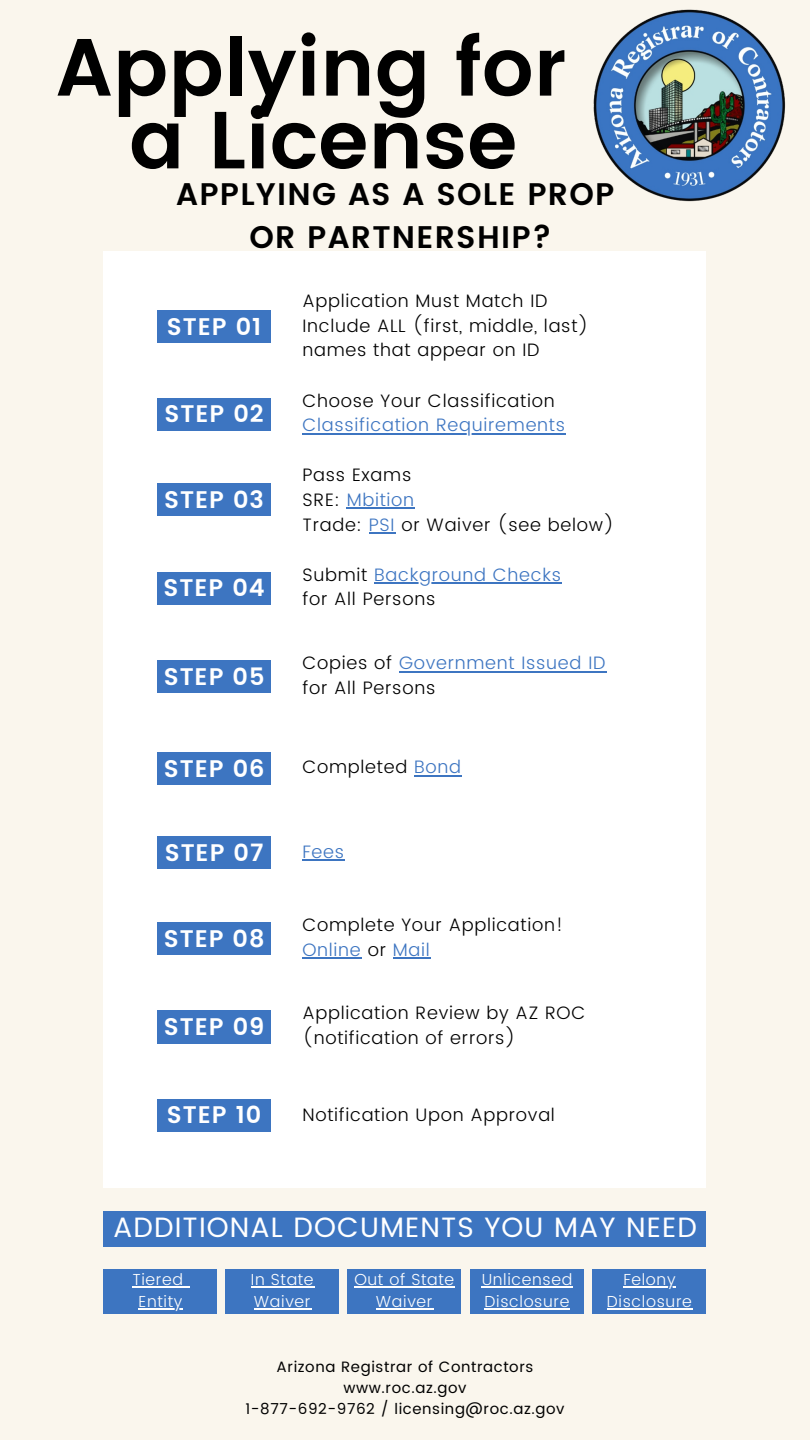
<style>
.page{position:relative;width:810px;height:1440px;background:#faf6ed}
.page>*{position:absolute;margin:0;border:0;box-sizing:border-box;transform-origin:0 0}
.t1{font:600 80.9px "Poppins";color:#000}
.t2{font:600 31.2px "Poppins";letter-spacing:.04em;color:#000}
.t3{font:28px "Poppins";letter-spacing:.04em;color:#fff}
.t4{font:600 24px "Poppins";letter-spacing:.04em;color:#fff}
.t5{font:300 18px/24.8px "Poppins";letter-spacing:.04em;color:#000}
.t6{font:300 18px "Poppins";letter-spacing:.04em;color:#3d75c1}
.t7{font:300 16px/21.8px "Poppins";letter-spacing:.04em;color:#fff}
.t8{font:15px "Poppins";letter-spacing:.04em;color:#000}
.s1{color:#000}
.s2{color:#3d75c1}
</style>
<div class="page">
<div style="left:103px;top:252px;width:603px;height:936px;background:#fff"></div>
<div style="left:157px;top:310px;width:114px;height:33px;background:#3d75c1"></div>
<hr style="left:302px;top:433px;width:264px;height:1px;background:#3d75c1">
<div style="left:157px;top:398px;width:114px;height:33px;background:#3d75c1"></div>
<hr style="left:347px;top:507px;width:68px;height:2px;background:#3d75c1">
<hr style="left:369px;top:532px;width:26px;height:2px;background:#3d75c1">
<div style="left:157px;top:483px;width:114px;height:33px;background:#3d75c1"></div>
<hr style="left:374px;top:582px;width:188px;height:2px;background:#3d75c1">
<div style="left:157px;top:572px;width:114px;height:33px;background:#3d75c1"></div>
<hr style="left:399px;top:671px;width:207px;height:1px;background:#3d75c1">
<div style="left:157px;top:660px;width:114px;height:33px;background:#3d75c1"></div>
<hr style="left:414px;top:775px;width:48px;height:1px;background:#3d75c1">
<div style="left:157px;top:752px;width:114px;height:33px;background:#3d75c1"></div>
<hr style="left:302px;top:859px;width:43px;height:2px;background:#3d75c1">
<div style="left:157px;top:836px;width:114px;height:33px;background:#3d75c1"></div>
<hr style="left:302px;top:957px;width:60px;height:2px;background:#3d75c1">
<hr style="left:393px;top:957px;width:38px;height:2px;background:#3d75c1">
<div style="left:157px;top:922px;width:114px;height:33px;background:#3d75c1"></div>
<div style="left:157px;top:1010px;width:114px;height:33px;background:#3d75c1"></div>
<div style="left:157px;top:1099px;width:114px;height:33px;background:#3d75c1"></div>
<div style="left:103px;top:1212px;width:603px;height:35px;background:#3d75c1"></div>
<div style="left:103px;top:1269px;width:114px;height:45px;background:#3d75c1"></div>
<div style="left:225px;top:1269px;width:114px;height:45px;background:#3d75c1"></div>
<hr style="left:251px;top:1287px;width:63px;height:1px;background:#fff">
<hr style="left:254px;top:1308px;width:57px;height:2px;background:#fff">
<div style="left:347px;top:1269px;width:114px;height:45px;background:#3d75c1"></div>
<hr style="left:354px;top:1287px;width:101px;height:1px;background:#fff">
<hr style="left:376px;top:1308px;width:57px;height:2px;background:#fff">
<hr style="left:132px;top:1287px;width:52px;height:1px;background:#fff">
<hr style="left:139px;top:1308px;width:35px;height:2px;background:#fff">
<div style="left:470px;top:1269px;width:114px;height:45px;background:#3d75c1"></div>
<hr style="left:482px;top:1287px;width:91px;height:1px;background:#fff">
<hr style="left:485px;top:1308px;width:85px;height:2px;background:#fff">
<img style="left:593px;top:9px;width:193px;height:193px">
<div style="left:592px;top:1269px;width:114px;height:45px;background:#3d75c1"></div>
<hr style="left:623px;top:1287px;width:53px;height:1px;background:#fff">
<hr style="left:607px;top:1308px;width:86px;height:2px;background:#fff">
<p class="t1" style="left:56px;top:20px;width:512px">Applying for</p>
<p class="t1" style="left:129px;top:93px;width:390px">a License</p>
<p class="t2" style="left:176px;top:176px;width:440px">APPLYING AS A SOLE PROP</p>
<p class="t2" style="left:249px;top:219px;width:304px">OR PARTNERSHIP?</p>
<p class="t4" style="left:167px;top:313px;width:96px">STEP 01</p>
<p class="t4" style="left:165px;top:400px;width:101px">STEP 02</p>
<p class="t4" style="left:164px;top:485px;width:101px">STEP 03</p>
<p class="t4" style="left:164px;top:574px;width:103px">STEP 04</p>
<p class="t4" style="left:164px;top:663px;width:102px">STEP 05</p>
<p class="t5" style="left:302px;top:288px;width:247px">Application Must Match ID</p>
<p class="t5" style="left:302px;top:313px;width:288px">Include ALL (first, middle, last) names that appear on ID</p>
<p class="t5" style="left:302px;top:388px;width:254px">Choose Your Classification</p>
<p class="t6" style="left:302px;top:415px;width:264px">Classification Requirements</p>
<p class="t5" style="left:302px;top:463px;width:110px">Pass Exams</p>
<p class="t6" style="left:302px;top:489px;width:113px"><span class="s1">SRE:</span> Mbition</p>
<p class="t5" style="left:302px;top:512px;width:313px">Trade: <span class="s2">PSI</span> or Waiver (see below)</p>
<p class="t6" style="left:302px;top:564px;width:260px"><span class="s1">Submit</span> Background Checks</p>
<p class="t5" style="left:302px;top:587px;width:134px">for All Persons</p>
<p class="t6" style="left:302px;top:653px;width:304px"><span class="s1">Copies of</span> Government Issued ID</p>
<p class="t5" style="left:302px;top:676px;width:134px">for All Persons</p>
<p class="t4" style="left:164px;top:754px;width:102px">STEP 06</p>
<p class="t5" style="left:302px;top:755px;width:160px">Completed <span class="s2">Bond</span></p>
<p class="t4" style="left:165px;top:839px;width:100px">STEP 07</p>
<p class="t6" style="left:302px;top:841px;width:43px">Fees</p>
<p class="t4" style="left:164px;top:924px;width:102px">STEP 08</p>
<p class="t4" style="left:164px;top:1013px;width:102px">STEP 09</p>
<p class="t5" style="left:302px;top:912px;width:262px">Complete Your Application!</p>
<p class="t6" style="left:302px;top:939px;width:129px">Online <span class="s1">or</span> Mail</p>
<p class="t5" style="left:302px;top:1001px;width:284px">Application Review by AZ ROC</p>
<p class="t5" style="left:302px;top:1025px;width:215px">(notification of errors)</p>
<p class="t4" style="left:167px;top:1101px;width:96px">STEP 10</p>
<p class="t5" style="left:302px;top:1102px;width:254px">Notification Upon Approval</p>
<p class="t3" style="left:113px;top:1211px;width:585px">ADDITIONAL DOCUMENTS YOU MAY NEED</p>
<p class="t7" style="left:251px;top:1269px;width:64px">In State<br>Waiver</p>
<p class="t7" style="left:354px;top:1269px;width:101px;text-align:center">Out of State<br>Waiver</p>
<p class="t7" style="left:132px;top:1269px;width:52px">Tiered</p>
<p class="t7" style="left:139px;top:1290px;width:45px">Entity</p>
<p class="t7" style="left:482px;top:1269px;width:92px">Unlicensed<br>Disclosure</p>
<p class="t7" style="left:607px;top:1269px;width:87px;text-align:center">Felony<br>Disclosure</p>
<p class="t8" style="left:277px;top:1358px;width:258px">Arizona Registrar of Contractors</p>
<p class="t8" style="left:343px;top:1379px;width:125px">www.roc.az.gov</p>
<p class="t8" style="left:245px;top:1400px;width:321px">1-877-692-9762 / licensing@roc.az.gov</p>
</div>
